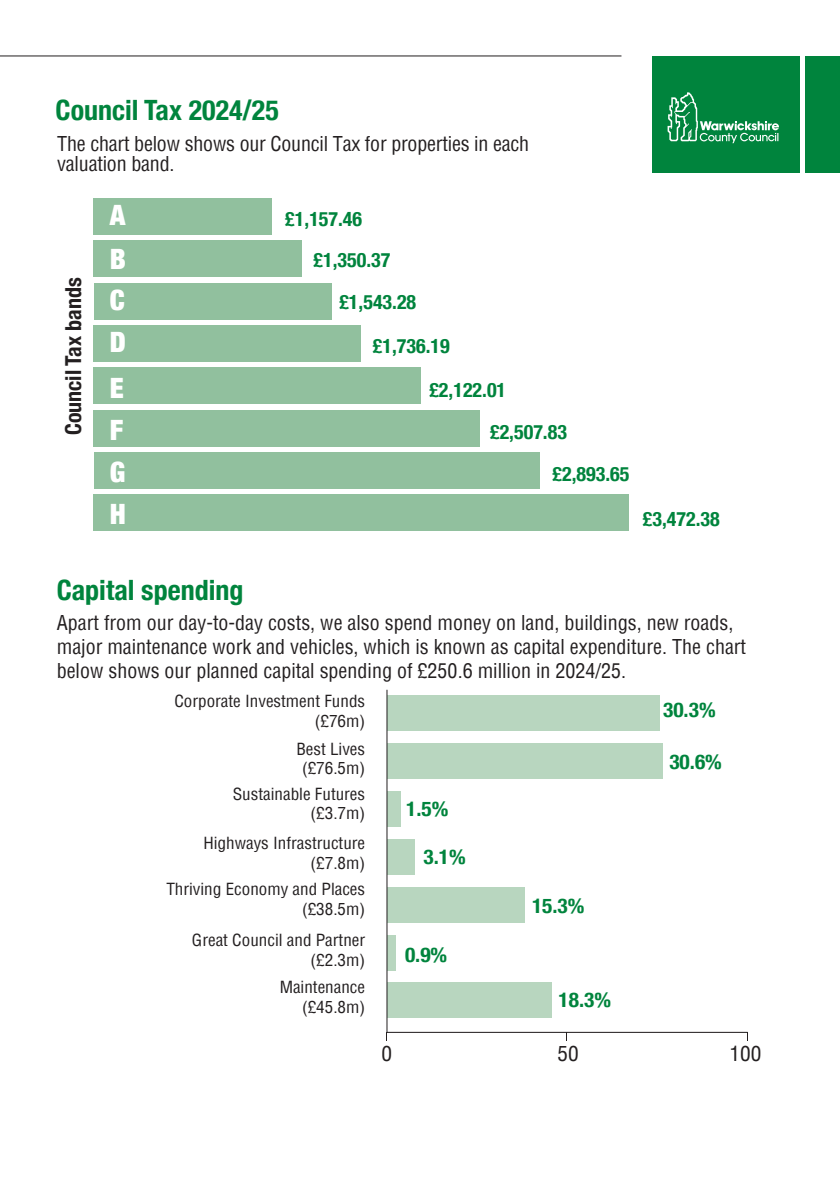
<style>
.page{position:relative;width:840px;height:1191px;background:#fff}
.page>*{position:absolute;margin:0;border:0;box-sizing:border-box;transform-origin:0 0}
.t1{font:700 condensed 28px "Helvetica Neue";color:#00843d}
.t2{font:900 condensed 28px "Helvetica Neue";color:#fff}
.t3{font:700 condensed 22px "Helvetica Neue";color:#231f20}
.t4{font:700 condensed 20.4px "Helvetica Neue";color:#00843d;scale:1.04 1}
.t5{font:condensed 20.4px "Helvetica";color:#231f20;scale:1.04 1}
.t6{font:condensed 20px/24px "Helvetica";color:#231f20}
.t7{font:700 condensed 20px "Helvetica Neue";color:#00843d}
.t8{font:condensed 16.4px/19.6px "Helvetica";color:#231f20;text-align:right;scale:1.04 1}
</style>
<div class="page">
<div style="left:94px;top:494px;width:534px;height:37px;background:#91c09e"></div>
<div style="left:94px;top:452px;width:445px;height:37px;background:#91c09e"></div>
<div style="left:94px;top:410px;width:386px;height:36px;background:#91c09e"></div>
<div style="left:94px;top:367px;width:326px;height:37px;background:#91c09e"></div>
<div style="left:94px;top:325px;width:267px;height:37px;background:#91c09e"></div>
<div style="left:94px;top:283px;width:237px;height:36px;background:#91c09e"></div>
<div style="left:94px;top:240px;width:207px;height:37px;background:#91c09e"></div>
<div style="left:94px;top:198px;width:178px;height:37px;background:#91c09e"></div>
<div style="left:652px;top:57px;width:147px;height:116px;background:#00843d"></div>
<svg style="left:667px;top:92px;width:111px;height:51px"></svg>
<div style="left:805px;top:57px;width:34px;height:116px;background:#00843d"></div>
<hr style="left:0;top:55px;width:621px;height:1px;background:#231f20">
<hr style="left:387px;top:1032px;width:360px;height:1px;background:#231f20">
<div style="left:387px;top:983px;width:164px;height:35px;background:#b8d6bf"></div>
<div style="left:387px;top:935px;width:8px;height:35px;background:#b8d6bf"></div>
<div style="left:387px;top:887px;width:137px;height:35px;background:#b8d6bf"></div>
<div style="left:387px;top:839px;width:27px;height:35px;background:#b8d6bf"></div>
<div style="left:387px;top:791px;width:13px;height:35px;background:#b8d6bf"></div>
<div style="left:387px;top:743px;width:275px;height:35px;background:#b8d6bf"></div>
<div style="left:387px;top:695px;width:272px;height:35px;background:#b8d6bf"></div>
<hr style="left:386px;top:690px;width:1px;height:342px;background:#231f20">
<p class="t1" style="left:56px;top:87px;width:224px">Council Tax 2024/25</p>
<p class="t6" style="left:57px;top:134px;width:473px;line-height:20px">The chart below shows our Council Tax for properties in each valuation band.</p>
<p class="t3" style="left:55px;top:435px;width:159px;rotate:-90deg">Council Tax bands</p>
<p class="t2" style="left:110px;top:192px;width:17px">A</p>
<p class="t2" style="left:110px;top:235px;width:18px">B</p>
<p class="t2" style="left:110px;top:277px;width:17px">C</p>
<p class="t2" style="left:110px;top:319px;width:18px">D</p>
<p class="t2" style="left:110px;top:365px;width:15px">E</p>
<p class="t2" style="left:110px;top:406px;width:15px">F</p>
<p class="t2" style="left:110px;top:449px;width:17px">G</p>
<p class="t2" style="left:110px;top:491px;width:18px">H</p>
<p class="t7" style="left:285px;top:202px;width:78px">£1,157.46</p>
<p class="t7" style="left:313px;top:243px;width:78px">£1,350.37</p>
<p class="t7" style="left:339px;top:286px;width:78px">£1,543.28</p>
<p class="t7" style="left:372px;top:330px;width:78px">£1,736.19</p>
<p class="t7" style="left:429px;top:373px;width:78px">£2,122.01</p>
<p class="t7" style="left:490px;top:415px;width:78px">£2,507.83</p>
<p class="t7" style="left:552px;top:457px;width:78px">£2,893.65</p>
<p class="t7" style="left:642px;top:502px;width:78px">£3,472.38</p>
<p class="t1" style="left:57px;top:566px;width:188px">Capital spending</p>
<p class="t6" style="left:57px;top:611px;width:690px">Apart from our day-to-day costs, we also spend money on land, buildings, new roads, major maintenance work and vehicles, which is known as capital expenditure. The chart below shows our planned capital spending of £250.6 million in 2024/25.</p>
<p class="t8" style="left:174px;top:691px;width:185px">Corporate Investment Funds (£76m)</p>
<p class="t8" style="left:296px;top:738px;width:68px;text-align:center">Best Lives (£76.5m)</p>
<p class="t8" style="left:233px;top:783px;width:129px">Sustainable Futures (£3.7m)</p>
<p class="t8" style="left:203px;top:833px;width:157px">Highways Infrastructure (£7.8m)</p>
<p class="t8" style="left:166px;top:879px;width:192px">Thriving Economy and Places (£38.5m)</p>
<p class="t8" style="left:192px;top:930px;width:168px">Great Council and Partner (£2.3m)</p>
<p class="t8" style="left:279px;top:977px;width:84px">Maintenance (£45.8m)</p>
<p class="t4" style="left:406px;top:791px;width:42px">1.5%</p>
<p class="t4" style="left:423px;top:840px;width:42px">3.1%</p>
<p class="t4" style="left:405px;top:938px;width:42px">0.9%</p>
<p class="t4" style="left:531px;top:888px;width:52px">15.3%</p>
<p class="t4" style="left:558px;top:983px;width:52px">18.3%</p>
<p class="t4" style="left:662px;top:693px;width:52px">30.3%</p>
<p class="t4" style="left:669px;top:745px;width:52px">30.6%</p>
<p class="t5" style="left:381px;top:1040px;width:12px">0</p>
<p class="t5" style="left:557px;top:1040px;width:22px">50</p>
<p class="t5" style="left:729px;top:1040px;width:32px">100</p>
</div>
